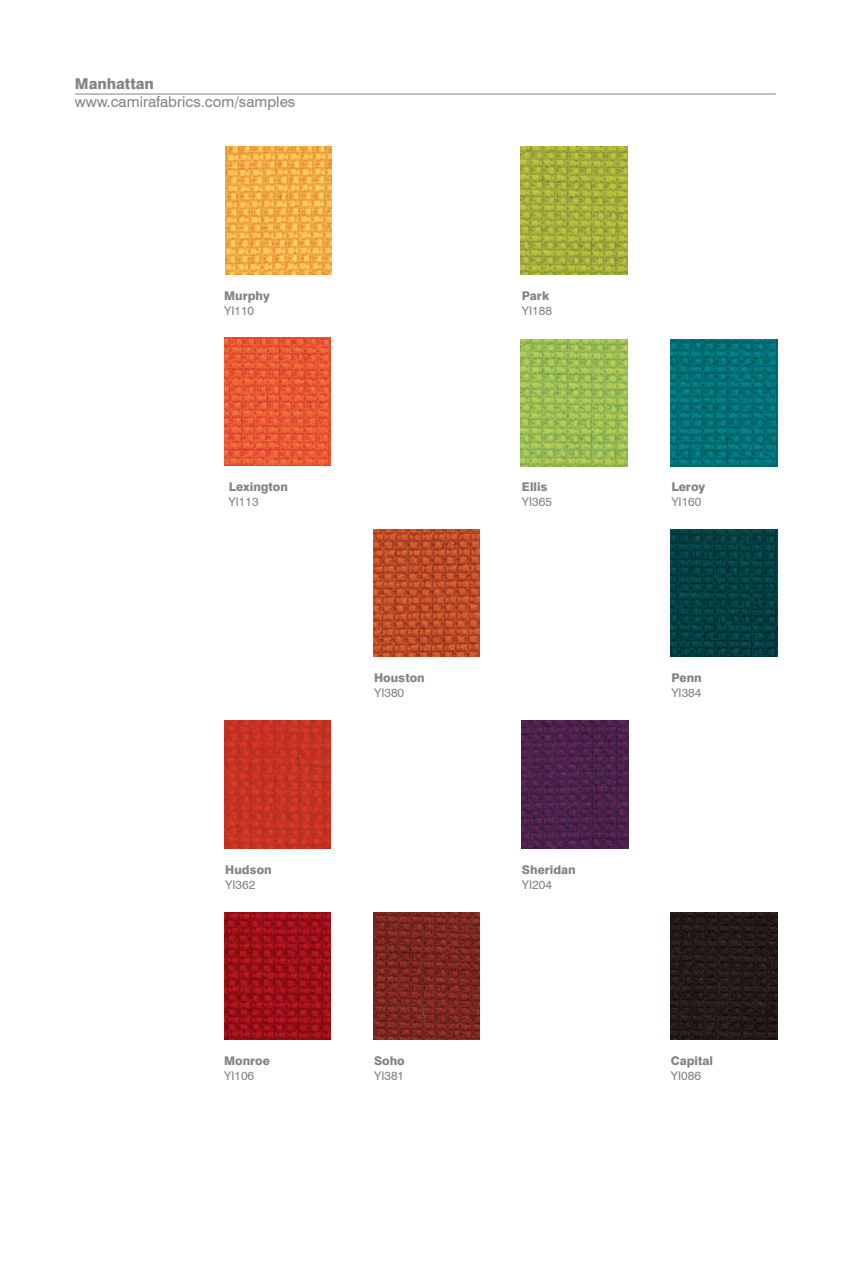
<style>
.page{position:relative;width:851px;height:1263px;background:#fff}
.page>*{position:absolute;margin:0;border:0;box-sizing:border-box;transform-origin:0 0}
.t1{font:15px "Swiss 721 BT";color:#838386}
.t2{font:800 15px "Swiss 721 BT";color:#838386}
.t3{font:800 12px "Swiss 721 BT";color:#838386}
.t4{font:12px "Swiss 721 BT";color:#838386}
</style>
<div class="page">
<hr style="left:75px;top:94px;width:700px;height:1px;background:#838386">
<img style="left:225px;top:147px;width:106px;height:127px">
<img style="left:521px;top:147px;width:106px;height:127px">
<img style="left:373px;top:529px;width:106px;height:128px">
<img style="left:670px;top:529px;width:107px;height:128px">
<img style="left:224px;top:721px;width:106px;height:127px">
<img style="left:522px;top:721px;width:106px;height:127px">
<img style="left:373px;top:912px;width:106px;height:128px">
<img style="left:224px;top:912px;width:106px;height:128px">
<img style="left:224px;top:338px;width:106px;height:127px">
<img style="left:670px;top:912px;width:107px;height:128px">
<img style="left:521px;top:339px;width:106px;height:128px">
<img style="left:670px;top:339px;width:107px;height:128px">
<p class="t2" style="left:75px;top:75px;width:80px">Manhattan</p>
<p class="t1" style="left:75px;top:93px;width:222px">www.camirafabrics.com/samples</p>
<p class="t3" style="left:224px;top:289px;width:47px">Murphy</p>
<p class="t4" style="left:224px;top:304px;width:32px">YI110</p>
<p class="t3" style="left:522px;top:289px;width:29px">Park</p>
<p class="t4" style="left:522px;top:304px;width:32px">YI188</p>
<p class="t3" style="left:229px;top:479px;width:61px">Lexington</p>
<p class="t4" style="left:228px;top:494px;width:32px">YI113</p>
<p class="t3" style="left:522px;top:479px;width:27px">Ellis</p>
<p class="t4" style="left:522px;top:494px;width:32px">YI365</p>
<p class="t3" style="left:671px;top:479px;width:35px">Leroy</p>
<p class="t4" style="left:671px;top:494px;width:32px">YI160</p>
<p class="t3" style="left:374px;top:671px;width:52px">Houston</p>
<p class="t4" style="left:374px;top:686px;width:32px">YI380</p>
<p class="t3" style="left:671px;top:671px;width:32px">Penn</p>
<p class="t4" style="left:671px;top:686px;width:32px">YI384</p>
<p class="t3" style="left:225px;top:862px;width:48px">Hudson</p>
<p class="t4" style="left:225px;top:877px;width:32px">YI362</p>
<p class="t3" style="left:522px;top:862px;width:55px">Sheridan</p>
<p class="t4" style="left:522px;top:877px;width:32px">YI204</p>
<p class="t3" style="left:224px;top:1053px;width:47px">Monroe</p>
<p class="t4" style="left:224px;top:1068px;width:32px">YI106</p>
<p class="t3" style="left:374px;top:1053px;width:32px">Soho</p>
<p class="t4" style="left:374px;top:1068px;width:32px">YI381</p>
<p class="t3" style="left:670px;top:1053px;width:44px">Capital</p>
<p class="t4" style="left:670px;top:1068px;width:32px">YI086</p>
</div>
